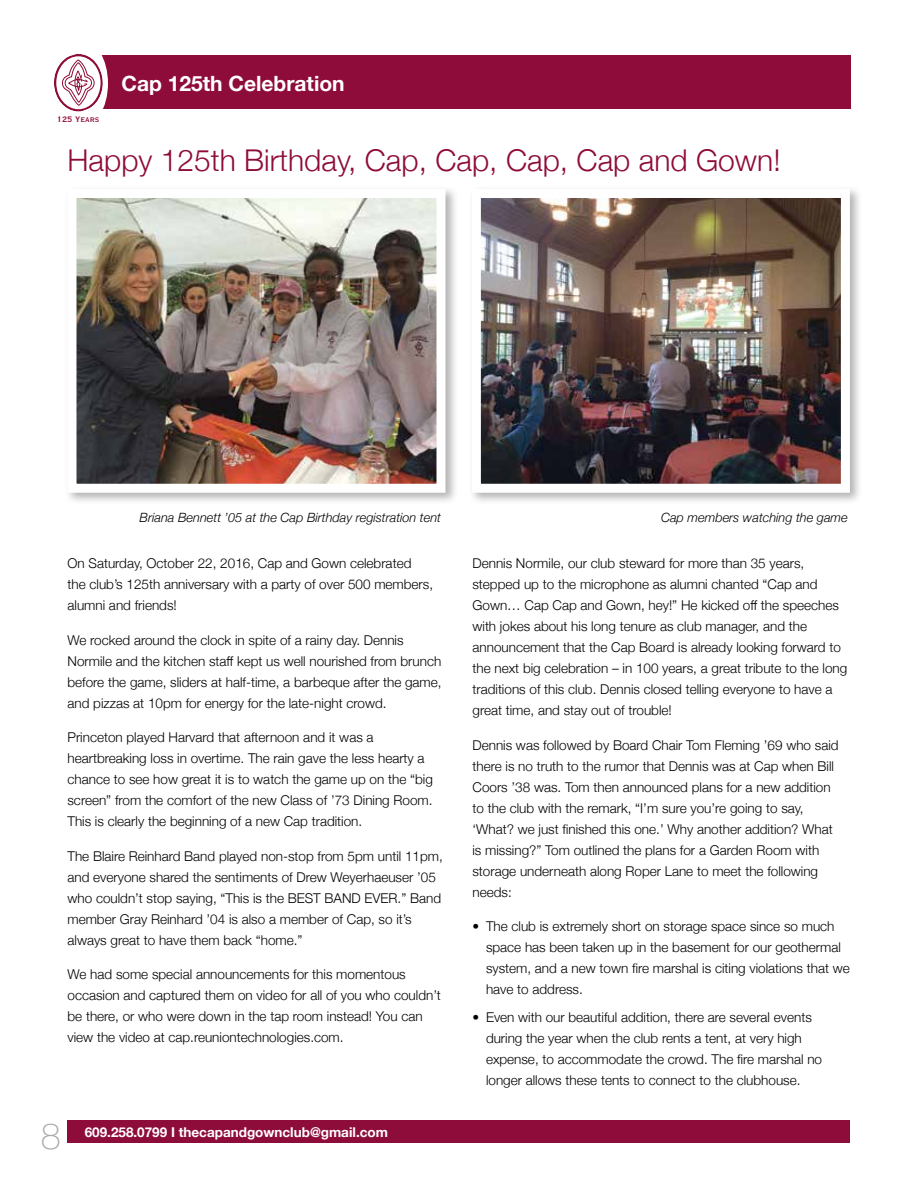
<style>
.page{position:relative;width:918px;height:1188px;background:#fff}
.page>*{position:absolute;margin:0;border:0;box-sizing:border-box;transform-origin:0 0}
.t1{font:100 36px "Helvetica Neue";color:#a7a9ac}
.t2{font:300 30px "Helvetica Neue";color:#8e0c3a}
.t3{font:700 21px "Helvetica Neue";color:#fff}
.t4{font:300 13.5px/21px "Helvetica Neue";color:#000}
.t5{font:700 13.5px "Helvetica Neue";color:#fff}
.t6{font:italic 300 12.75px "Helvetica Neue";color:#000}
.t7{font:10.5px "Copperplate Thirty BC";color:#8e0c3a}
</style>
<div class="page">
<div style="left:68px;top:1120px;width:782px;height:23px;background:#8e0c3a"></div>
<div style="left:73px;top:56px;width:777px;height:54px;background:#8e0c3a"></div>
<div style="left:54px;top:39px;width:54px;height:88px;background:#fff;border-radius:50%"></div>
<svg style="left:54px;top:54px;width:50px;height:58px"></svg>
<div style="left:64px;top:186px;width:394px;height:320px;background:#000;opacity:.3"></div>
<img style="left:78px;top:199px;width:358px;height:284px">
<div style="left:68px;top:189px;width:378px;height:304px;border:9px solid #fff"></div>
<div style="left:468px;top:186px;width:395px;height:320px;background:#000;opacity:.3"></div>
<img style="left:482px;top:199px;width:358px;height:284px">
<div style="left:472px;top:189px;width:378px;height:304px;border:9px solid #fff"></div>
<p class="t7" style="left:57px;top:115px;width:44px">125 Years</p>
<h3 class="t3" style="left:122px;top:67px;width:225px">Cap 125th Celebration</h3>
<h2 class="t2" style="left:68px;top:136px;width:715px">Happy 125th Birthday, Cap, Cap, Cap, Cap and Gown!</h2>
<p class="t6" style="left:140px;top:508px;width:303px">Briana Bennett ’05 at the Cap Birthday registration tent</p>
<p class="t6" style="left:661px;top:508px;width:188px">Cap members watching the game</p>
<p class="t4" style="left:68px;top:552px;width:367px">On Saturday, October 22, 2016, Cap and Gown celebrated<br>the club’s 125th anniversary with a party of over 500 members, alumni and friends!</p>
<p class="t4" style="left:68px;top:628px;width:376px">We rocked around the clock in spite of a rainy day. Dennis Normile and the kitchen staff kept us well nourished from brunch before the game, sliders at half-time, a barbeque after the game, and pizzas at 10pm for energy for the late-night crowd.</p>
<p class="t4" style="left:68px;top:726px;width:367px">Princeton played Harvard that afternoon and it was a heartbreaking loss in overtime. The rain gave the less hearty a chance to see how great it is to watch the game up on the “big screen” from the comfort of the new Class of ’73 Dining Room.<br>This is clearly the beginning of a new Cap tradition.</p>
<p class="t4" style="left:68px;top:844px;width:377px">The Blaire Reinhard Band played non-stop from 5pm until 11pm, and everyone shared the sentiments of Drew Weyerhaeuser ’05 who couldn’t stop saying, “This is the BEST BAND EVER.” Band member Gray Reinhard ’04 is also a member of Cap, so it’s always great to have them back “home.”</p>
<p class="t4" style="left:68px;top:963px;width:375px">We had some special announcements for this momentous occasion and captured them on video for all of you who couldn’t be there, or who were down in the tap room instead! You can view the video at cap.reuniontechnologies.com.</p>
<h1 class="t1" style="left:41px;top:1109px;width:22px">8</h1>
<p class="t5" style="left:85px;top:1121px;width:305px">609.258.0799 I thecapandgownclub@gmail.com</p>
<p class="t4" style="left:472px;top:552px;width:376px">Dennis Normile, our club steward for more than 35 years, stepped up to the microphone as alumni chanted “Cap and Gown… Cap Cap and Gown, hey!” He kicked off the speeches with jokes about his long tenure as club manager, and the announcement that the Cap Board is already looking forward to the next big celebration – in 100 years, a great tribute to the long traditions of this club. Dennis closed telling everyone to have a great time, and stay out of trouble!</p>
<p class="t4" style="left:472px;top:734px;width:368px">Dennis was followed by Board Chair Tom Fleming ’69 who said there is no truth to the rumor that Dennis was at Cap when Bill Coors ’38 was. Tom then announced plans for a new addition to the club with the remark, “I’m sure you’re going to say, ‘What? we just finished this one.’ Why another addition? What is missing?” Tom outlined the plans for a Garden Room with storage underneath along Roper Lane to meet the following needs:</p>
<p class="t4" style="left:486px;top:915px;width:365px;text-indent:-14px">• The club is extremely short on storage space since so much space has been taken up in the basement for our geothermal system, and a new town fire marshal is citing violations that we have to address.</p>
<p class="t4" style="left:486px;top:1006px;width:338px;text-indent:-14px">• Even with our beautiful addition, there are several events during the year when the club rents a tent, at very high expense, to accommodate the crowd. The fire marshal no longer allows these tents to connect to the clubhouse.</p>
</div>
